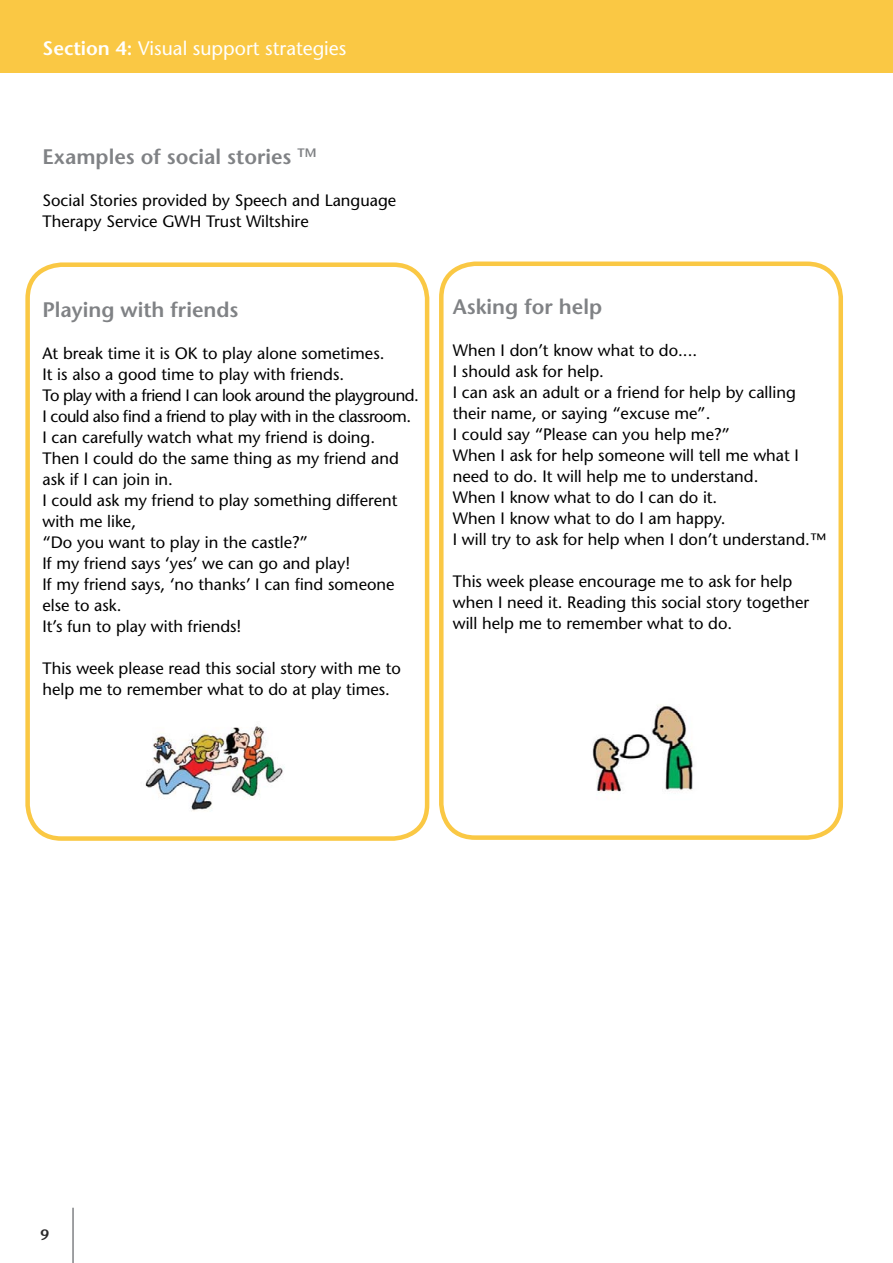
<style>
.page{position:relative;width:893px;height:1263px;background:#fff}
.page>*{position:absolute;margin:0;border:0;box-sizing:border-box;transform-origin:0 0}
.t1{font:600 21px "Stone Sans Std";color:#808285}
.t2{font:500 19.5px "Stone Sans Std";color:#fff}
.t3{font:500 16.5px/21px "Stone Sans Std";color:#000}
.t4{font:600 15px "Stone Sans Std";color:#292829}
.s1{font-weight:600}
</style>
<div class="page">
<div style="left:439px;top:261px;width:404px;height:579px;border:4px solid #fac844;border-radius:34px"></div>
<div style="left:25px;top:262px;width:404px;height:579px;border:4px solid #fac844;border-radius:34px"></div>
<div style="left:0;top:0;width:893px;height:72px;background:#fac844"></div>
<hr style="left:72px;top:1208px;width:2px;height:55px;background:#808285">
<img style="left:592px;top:704px;width:101px;height:89px">
<img style="left:145px;top:726px;width:140px;height:85px">
<p class="t2" style="left:43px;top:37px;width:305px"><span class="s1">Section 4:</span> Visual support strategies</p>
<p class="t1" style="left:43px;top:144px;width:276px">Examples of social stories <sup>TM</sup></p>
<p class="t3" style="left:43px;top:190px;width:355px">Social Stories provided by Speech and Language<br>Therapy Service GWH Trust Wiltshire</p>
<p class="t1" style="left:43px;top:297px;width:198px">Playing with friends</p>
<p class="t3" style="left:43px;top:343px;width:378px">At break time it is OK to play alone sometimes.<br>It is also a good time to play with friends.<br>To play with a friend I can look around the playground.<br>I could also find a friend to play with in the classroom.<br>I can carefully watch what my friend is doing.<br>Then I could do the same thing as my friend and ask if I can join in.<br>I could ask my friend to play something different with me like,<br>“Do you want to play in the castle?”<br>If my friend says ‘yes’ we can go and play!<br>If my friend says, ‘no thanks’ I can find someone else to ask.<br>It’s fun to play with friends!</p>
<p class="t3" style="left:43px;top:658px;width:360px">This week please read this social story with me to help me to remember what to do at play times.</p>
<p class="t1" style="left:453px;top:294px;width:151px">Asking for help</p>
<p class="t3" style="left:453px;top:340px;width:374px">When I don’t know what to do....<br>I should ask for help.<br>I can ask an adult or a friend for help by calling their name, or saying “excuse me”.<br>I could say “Please can you help me?”<br>When I ask for help someone will tell me what I need to do. It will help me to understand.<br>When I know what to do I can do it.<br>When I know what to do I am happy.<br>I will try to ask for help when I don’t understand.™</p>
<p class="t3" style="left:453px;top:571px;width:358px">This week please encourage me to ask for help when I need it. Reading this social story together will help me to remember what to do.</p>
<p class="t4" style="left:40px;top:1226px;width:10px">9</p>
</div>
